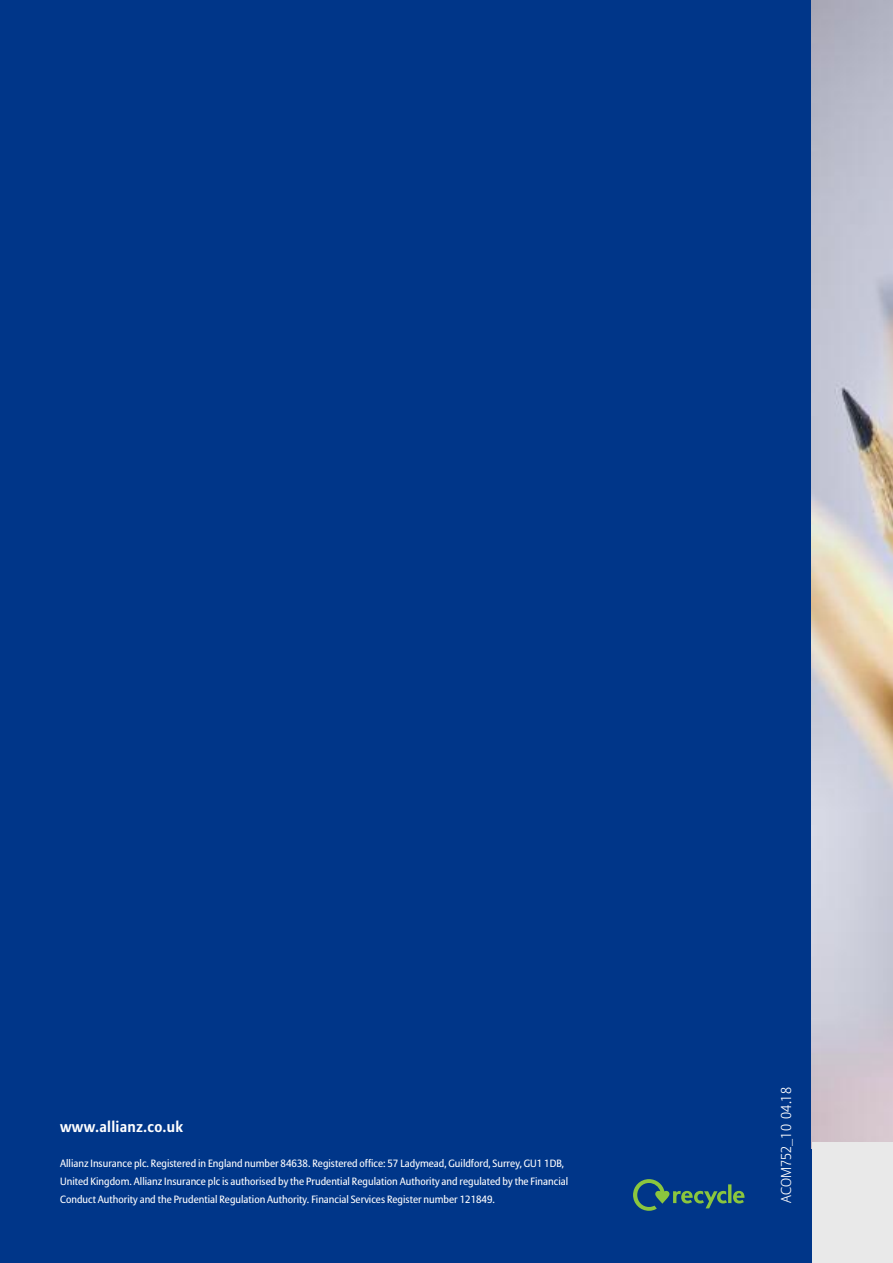
<style>
.page{position:relative;width:893px;height:1263px;background:#fff}
.page>*{position:absolute;margin:0;border:0;box-sizing:border-box;transform-origin:0 0}
.t1{font:700 15px "Allianz Sans";letter-spacing:.015em;color:#fff}
.t2{font:300 14.25px "Allianz Sans";color:#fff}
.t3{font:10.5px/18px "Allianz Sans";color:#fff}
</style>
<div class="page">
<div style="left:0;top:0;width:842px;height:1263px;background:#003689"></div>
<img style="left:812px;top:0;width:81px;height:1142px">
<div style="left:812px;top:1142px;width:81px;height:121px;background:#e9e9e9"></div>
<svg style="left:633px;top:1179px;width:111px;height:32px"></svg>
<h1 class="t1" style="left:60px;top:1121px;width:124px">www.allianz.co.uk</h1>
<p class="t3" style="left:60px;top:1155px;width:509px">Allianz Insurance plc. Registered in England number 84638. Registered office: 57 Ladymead, Guildford, Surrey, GU1 1DB,<br>United Kingdom. Allianz Insurance plc is authorised by the Prudential Regulation Authority and regulated by the Financial<br>Conduct Authority and the Prudential Regulation Authority. Financial Services Register number 121849.</p>
<h2 class="t2" style="left:780px;top:1203px;width:117px;rotate:-90deg">ACOM752_10 04.18</h2>
</div>
